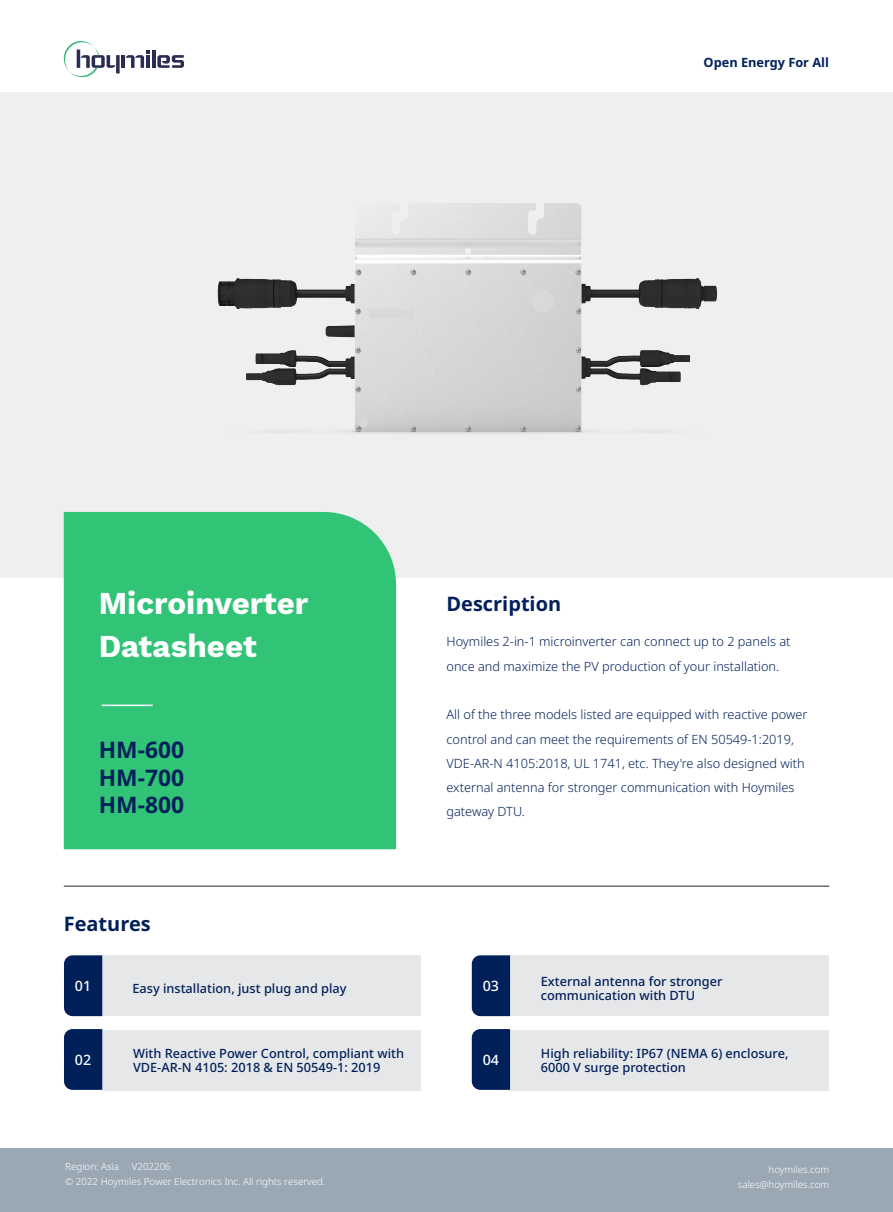
<style>
.page{position:relative;width:893px;height:1212px;background:#fff}
.page>*{position:absolute;margin:0;border:0;box-sizing:border-box;transform-origin:0 0}
.t1{font:700 31.35px "Work Sans";color:#fff}
.t2{font:700 22.8px "Noto Sans";color:#00205a}
.t3{font:700 19.95px "Noto Sans";color:#00205a}
.t4{font:500 14.25px "Noto Sans";color:#fff}
.t5{font:300 12.75px/24.3px "Noto Sans";color:#00205a}
.t6{font:500 12.75px/14.2px "Noto Sans";color:#00205a}
.t7{font:700 12.75px "Noto Sans";color:#00205a}
.t8{font:300 9.75px/15px "Noto Sans";color:#fff}
</style>
<div class="page">
<div style="left:0;top:92px;width:893px;height:486px;background:#efefef"></div>
<div style="left:64px;top:512px;width:332px;height:337px;background:#31c477"></div>
<div style="left:0;top:1148px;width:893px;height:64px;background:#9aa8b4"></div>
<hr style="left:64px;top:886px;width:765px;height:1px;background:#231f20">
<hr style="left:102px;top:704px;width:51px;height:2px;background:#fff">
<hr style="left:152px;top:50px;width:3px;height:18px;background:#2a2c52">
<hr style="left:121px;top:55px;width:4px;height:13px;background:#2a2c52">
<svg style="left:126px;top:50px;width:24px;height:18px"></svg>
<svg style="left:157px;top:55px;width:27px;height:13px"></svg>
<svg style="left:63px;top:41px;width:57px;height:37px"></svg>
<div style="left:102px;top:955px;width:319px;height:61px;background:#e6e7e9"></div>
<div style="left:510px;top:955px;width:319px;height:61px;background:#e6e7e9"></div>
<div style="left:102px;top:1030px;width:319px;height:61px;background:#e6e7e9"></div>
<div style="left:510px;top:1030px;width:319px;height:61px;background:#e6e7e9"></div>
<div style="left:64px;top:955px;width:38px;height:61px;background:#00205a"></div>
<div style="left:472px;top:955px;width:38px;height:61px;background:#00205a"></div>
<div style="left:64px;top:1029px;width:38px;height:61px;background:#00205a"></div>
<div style="left:472px;top:1029px;width:38px;height:61px;background:#00205a"></div>
<img style="left:143px;top:203px;width:574px;height:345px">
<p class="t7" style="left:704px;top:53px;width:127px">Open Energy For All</p>
<p class="t1" style="left:99px;top:580px;width:211px">Microinverter</p>
<p class="t1" style="left:99px;top:622px;width:159px">Datasheet</p>
<p class="t2" style="left:99px;top:734px;width:87px">HM-600</p>
<p class="t2" style="left:99px;top:761px;width:87px">HM-700</p>
<p class="t2" style="left:99px;top:789px;width:87px">HM-800</p>
<p class="t3" style="left:64px;top:909px;width:88px">Features</p>
<p class="t3" style="left:446px;top:589px;width:116px">Description</p>
<p class="t5" style="left:446px;top:630px;width:345px">Hoymiles 2-in-1 microinverter can connect up to 2 panels at once and maximize the PV production of your installation.</p>
<p class="t5" style="left:446px;top:703px;width:362px">All of the three models listed are equipped with reactive power control and can meet the requirements of EN 50549-1:2019, VDE-AR-N 4105:2018, UL 1741, etc. They're also designed with external antenna for stronger communication with Hoymiles gateway DTU.</p>
<p class="t4" style="left:75px;top:975px;width:18px">01</p>
<p class="t4" style="left:483px;top:975px;width:18px">03</p>
<p class="t6" style="left:132px;top:981px;width:216px">Easy installation, just plug and play</p>
<p class="t6" style="left:541px;top:974px;width:183px">External antenna for stronger communication with DTU</p>
<p class="t6" style="left:133px;top:1046px;width:273px">With Reactive Power Control, compliant with<br>VDE-AR-N 4105: 2018 &amp; EN 50549-1: 2019</p>
<p class="t6" style="left:541px;top:1046px;width:249px">High reliability: IP67 (NEMA 6) enclosure,<br>6000 V surge protection</p>
<p class="t4" style="left:75px;top:1049px;width:18px">02</p>
<p class="t4" style="left:483px;top:1049px;width:18px">04</p>
<p class="t8" style="left:65px;top:1159px;width:262px;text-indent:66px">V202206<br>© 2022 Hoymiles Power Electronics Inc. All rights reserved.</p>
<p class="t8" style="left:769px;top:1162px;width:62px">hoymiles.com</p>
<p class="t8" style="left:65px;top:1159px;width:55px">Region: Asia</p>
<p class="t8" style="left:738px;top:1177px;width:93px">sales@hoymiles.com</p>
</div>
